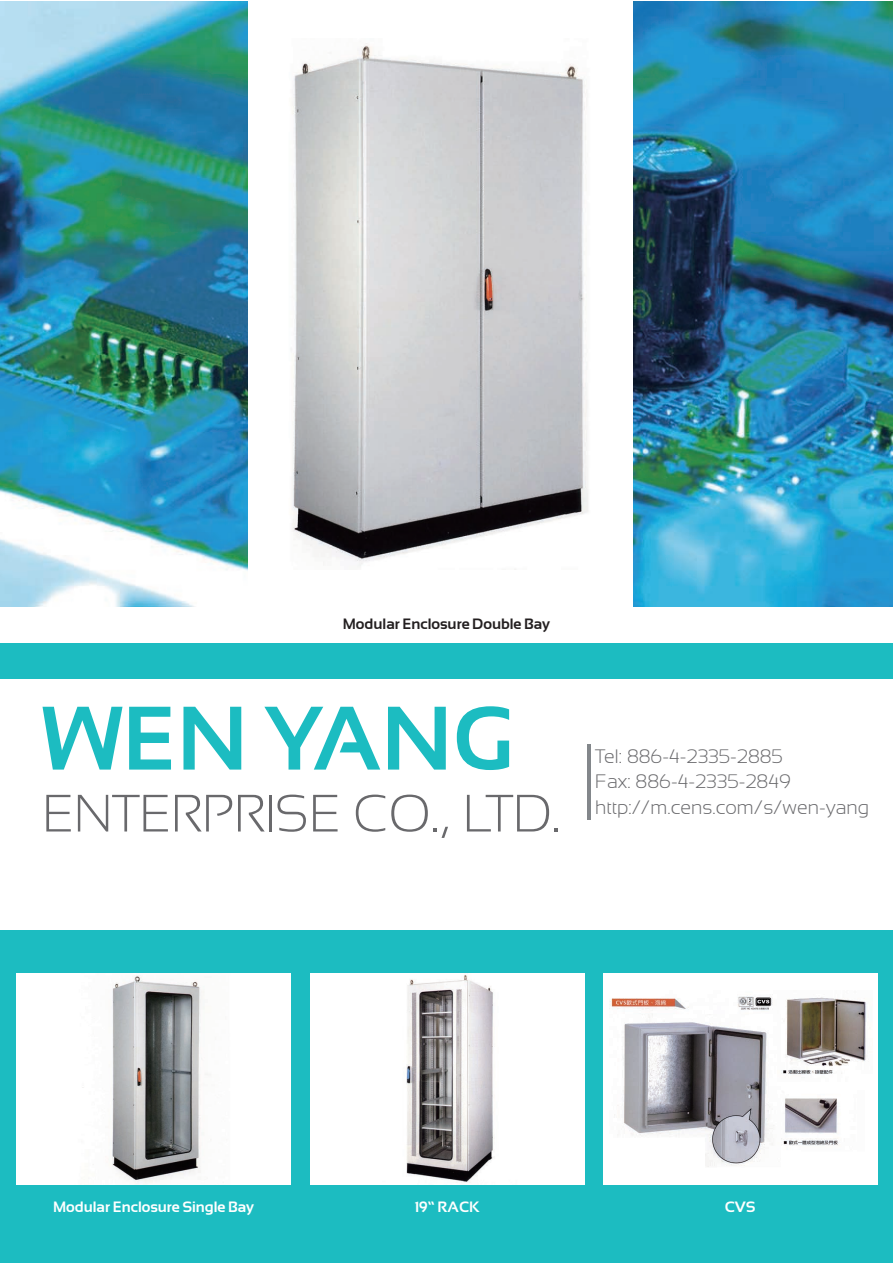
<style>
.page{position:relative;width:893px;height:1263px;background:#fff}
.page>*{position:absolute;margin:0;border:0;box-sizing:border-box;transform-origin:0 0}
.t1{font:700 90px "Sansation";color:#1cbcc1}
.t2{font:300 52.5px "Sansation";color:#69696c}
.t3{font:300 19.5px/25.5px "Sansation";color:#69696c}
.t4{font:700 15px "Sansation";color:#fff}
.t5{font:700 15px "Sansation";color:#231f20}
</style>
<div class="page">
<div style="left:0;top:643px;width:893px;height:620px;background:#1cbcc1"></div>
<div style="left:0;top:679px;width:893px;height:251px;background:#fff"></div>
<div style="left:17px;top:973px;width:274px;height:212px;background:#fff"></div>
<div style="left:310px;top:973px;width:274px;height:212px;background:#fff"></div>
<div style="left:604px;top:973px;width:274px;height:212px;background:#fff"></div>
<hr style="left:587px;top:744px;width:3px;height:76px;background:#83878b">
<img style="left:82px;top:975px;width:126px;height:208px">
<img style="left:406px;top:975px;width:89px;height:208px">
<img style="left:610px;top:996px;width:257px;height:171px">
<img style="left:0;top:2px;width:893px;height:605px">
<div style="left:248px;top:0;width:384px;height:610px;background:#fff"></div>
<img style="left:291px;top:43px;width:298px;height:527px">
<p class="t5" style="left:343px;top:616px;width:209px">Modular Enclosure Double Bay</p>
<h1 class="t1" style="left:43px;top:688px;width:472px">WEN YANG</h1>
<h2 class="t2" style="left:43px;top:784px;width:519px">ENTERPRISE CO., LTD.</h2>
<p class="t3" style="left:595px;top:743px;width:275px">Tel: 886-4-2335-2885<br>Fax: 886-4-2335-2849 http://m.cens.com/s/wen-yang</p>
<p class="t4" style="left:53px;top:1199px;width:203px">Modular Enclosure Single Bay</p>
<p class="t4" style="left:414px;top:1199px;width:67px">19” RACK</p>
<p class="t4" style="left:725px;top:1199px;width:32px">CVS</p>
</div>
